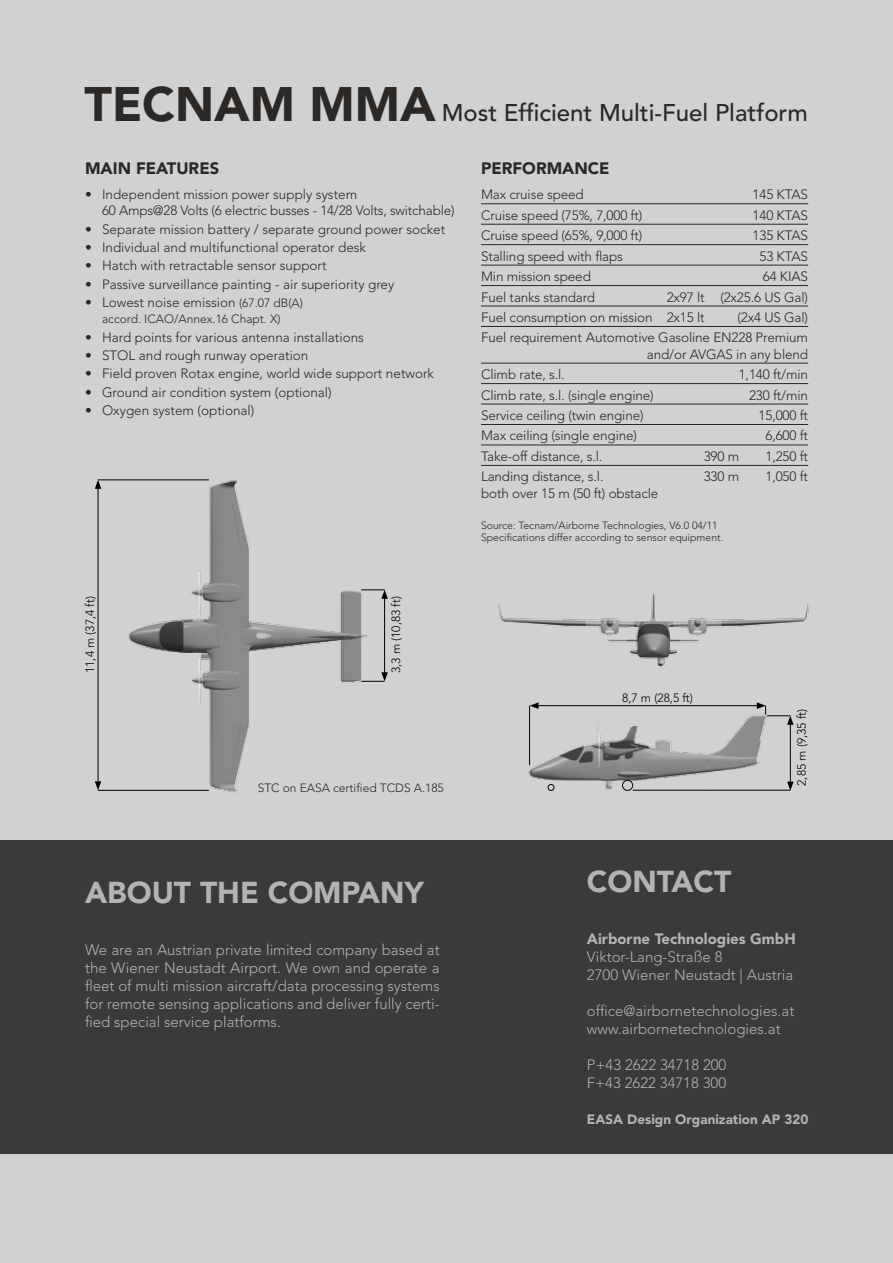
<style>
.page{position:relative;width:893px;height:1263px;background:#d0d1d2}
.page>*{position:absolute;margin:0;border:0;box-sizing:border-box;transform-origin:0 0}
.t1{font:900 48px "Avenir LT Std";color:#2c2825}
.t2{font:900 30px "Avenir LT Std";color:#b1b3b4}
.t3{font:500 24px "Avenir LT Std";color:#2c2825}
.t4{font:900 16.5px "Avenir LT Std";color:#2c2825}
.t5{font:300 15px/18px "Avenir LT Std";color:#b1b3b4}
.t6{font:900 15px "Avenir LT Std";color:#b1b3b4}
.t7{font:300 13.5px/20.4px "Avenir LT Std";letter-spacing:-.01em;color:#2c2825}
.t8{font:900 13.5px "Avenir LT Std";color:#b1b3b4}
.t9{font:300 12px "Avenir LT Std";color:#2c2825}
.t10{font:300 12px "Avenir LT Std";color:#000}
.t11{font:300 10.5px/12.6px "Avenir LT Std";color:#2c2825}
.s1{font-size:12px}
</style>
<div class="page">
<div style="left:0;top:840px;width:892px;height:313px;background:#3a393b"></div>
<img style="left:498px;top:594px;width:312px;height:74px">
<img style="left:528px;top:705px;width:266px;height:86px">
<hr style="left:536px;top:705px;width:223px;height:1px;background:#000">
<svg style="left:530px;top:702px;width:9px;height:7px"></svg>
<hr style="left:529px;top:706px;width:1px;height:59px;background:#000">
<div style="left:548px;top:784px;width:6px;height:7px;border:1px solid #000;border-radius:50%"></div>
<div style="left:622px;top:780px;width:11px;height:11px;border:1px solid #000;border-radius:50%"></div>
<hr style="left:790px;top:722px;width:1px;height:62px;background:#000">
<svg style="left:757px;top:702px;width:37px;height:23px"></svg>
<svg style="left:787px;top:782px;width:7px;height:9px"></svg>
<hr style="left:633px;top:790px;width:157px;height:1px;background:#000">
<img style="left:113px;top:479px;width:266px;height:313px">
<hr style="left:98px;top:480px;width:111px;height:1px;background:#000">
<hr style="left:98px;top:790px;width:111px;height:1px;background:#000">
<hr style="left:98px;top:486px;width:1px;height:298px;background:#000">
<svg style="left:95px;top:781px;width:6px;height:9px"></svg>
<svg style="left:95px;top:480px;width:6px;height:9px"></svg>
<hr style="left:384px;top:596px;width:1px;height:79px;background:#000">
<svg style="left:361px;top:590px;width:27px;height:9px"></svg>
<svg style="left:361px;top:672px;width:27px;height:10px"></svg>
<hr style="left:481px;top:203px;width:327px;height:1px;background:#2c2825">
<hr style="left:481px;top:224px;width:327px;height:1px;background:#2c2825">
<hr style="left:481px;top:244px;width:327px;height:1px;background:#2c2825">
<hr style="left:481px;top:265px;width:327px;height:1px;background:#2c2825">
<hr style="left:481px;top:285px;width:327px;height:1px;background:#2c2825">
<hr style="left:481px;top:306px;width:327px;height:1px;background:#2c2825">
<hr style="left:481px;top:326px;width:327px;height:1px;background:#2c2825">
<hr style="left:481px;top:363px;width:327px;height:1px;background:#2c2825">
<hr style="left:481px;top:383px;width:327px;height:1px;background:#2c2825">
<hr style="left:481px;top:404px;width:327px;height:1px;background:#2c2825">
<hr style="left:481px;top:424px;width:327px;height:1px;background:#2c2825">
<hr style="left:481px;top:445px;width:327px;height:1px;background:#2c2825">
<hr style="left:481px;top:465px;width:327px;height:1px;background:#2c2825">
<h1 class="t1" style="left:84px;top:76px;width:353px">TECNAM MMA</h1>
<h3 class="t3" style="left:442px;top:99px;width:368px">Most Efficient Multi-Fuel Platform</h3>
<p class="t4" style="left:85px;top:158px;width:136px">MAIN FEATURES</p>
<p class="t7" style="left:102px;top:187px;width:354px;line-height:16.2px;text-indent:-17px">• Independent mission power supply system<br>60 Amps@28 Volts (6 electric busses - 14/28 Volts, switchable)</p>
<p class="t7" style="left:85px;top:219px;width:362px">• Separate mission battery / separate ground power socket</p>
<p class="t7" style="left:85px;top:237px;width:283px">• Individual and multifunctional operator desk</p>
<p class="t7" style="left:85px;top:256px;width:243px">• Hatch with retractable sensor support</p>
<p class="t7" style="left:85px;top:274px;width:311px">• Passive surveillance painting - air superiority grey</p>
<p class="t7" style="left:85px;top:292px;width:219px">• Lowest noise emission <span class="s1">(67.07 dB(A)</span></p>
<p class="t9" style="left:102px;top:312px;width:180px">accord. ICAO/Annex.16 Chapt. X)</p>
<p class="t7" style="left:85px;top:327px;width:280px">• Hard points for various antenna installations</p>
<p class="t7" style="left:85px;top:345px;width:225px">• STOL and rough runway operation</p>
<p class="t7" style="left:85px;top:363px;width:350px">• Field proven Rotax engine, world wide support network</p>
<p class="t7" style="left:85px;top:382px;width:248px">• Ground air condition system (optional)</p>
<p class="t7" style="left:85px;top:400px;width:171px">• Oxygen system (optional)</p>
<p class="t10" style="left:83px;top:673px;width:79px;rotate:-90deg">11,4 m (37,4 ft)</p>
<p class="t10" style="left:389px;top:673px;width:79px;rotate:-90deg">3,3 m (10,83 ft)</p>
<p class="t9" style="left:258px;top:780px;width:188px">STC on EASA certified TCDS A.185</p>
<p class="t4" style="left:481px;top:158px;width:130px">PERFORMANCE</p>
<p class="t7" style="left:481px;top:184px;width:104px">Max cruise speed</p>
<p class="t7" style="left:753px;top:184px;width:57px">145 KTAS</p>
<p class="t7" style="left:481px;top:205px;width:163px">Cruise speed (75%, 7,000 ft)</p>
<p class="t7" style="left:753px;top:205px;width:57px">140 KTAS</p>
<p class="t7" style="left:481px;top:225px;width:163px">Cruise speed (65%, 9,000 ft)</p>
<p class="t7" style="left:753px;top:225px;width:57px">135 KTAS</p>
<p class="t7" style="left:481px;top:246px;width:143px">Stalling speed with flaps</p>
<p class="t7" style="left:759px;top:246px;width:50px">53 KTAS</p>
<p class="t7" style="left:481px;top:266px;width:111px">Min mission speed</p>
<p class="t7" style="left:763px;top:266px;width:47px">64 KIAS</p>
<p class="t7" style="left:481px;top:287px;width:116px">Fuel tanks standard</p>
<p class="t7" style="left:481px;top:287px;width:328px;text-indent:186px">2x97 lt (2x25.6 US Gal)<br>Fuel consumption on mission 2x15 lt</p>
<p class="t7" style="left:481px;top:307px;width:328px;text-align:right">(2x4 US Gal)<br>Fuel requirement Automotive Gasoline EN228 Premium</p>
<p class="t7" style="left:647px;top:344px;width:163px">and/or AVGAS in any blend</p>
<p class="t7" style="left:481px;top:364px;width:85px">Climb rate, s.l.</p>
<p class="t7" style="left:739px;top:364px;width:71px">1,140 ft/min</p>
<p class="t7" style="left:481px;top:385px;width:174px">Climb rate, s.l. (single engine)</p>
<p class="t7" style="left:749px;top:385px;width:61px">230 ft/min</p>
<p class="t7" style="left:481px;top:405px;width:164px">Service ceiling (twin engine)</p>
<p class="t7" style="left:758px;top:405px;width:51px">15,000 ft</p>
<p class="t7" style="left:481px;top:426px;width:158px">Max ceiling (single engine)</p>
<p class="t7" style="left:765px;top:426px;width:44px">6,600 ft</p>
<p class="t7" style="left:481px;top:446px;width:123px">Take-off distance, s.l.</p>
<p class="t7" style="left:704px;top:446px;width:37px">390 m</p>
<p class="t7" style="left:765px;top:446px;width:44px">1,250 ft</p>
<p class="t7" style="left:481px;top:467px;width:124px">Landing distance, s.l.</p>
<p class="t7" style="left:704px;top:467px;width:37px">330 m</p>
<p class="t7" style="left:765px;top:467px;width:44px">1,050 ft</p>
<p class="t7" style="left:481px;top:483px;width:179px">both over 15 m (50 ft) obstacle</p>
<p class="t11" style="left:481px;top:519px;width:244px">Source: Tecnam/Airborne Technologies, V6.0 04/11<br>Specifications differ according to sensor equipment.</p>
<p class="t10" style="left:622px;top:691px;width:72px">8,7 m (28,5 ft)</p>
<p class="t10" style="left:795px;top:786px;width:79px;rotate:-90deg">2,85 m (9,35 ft)</p>
<h2 class="t2" style="left:85px;top:874px;width:340px">ABOUT THE COMPANY</h2>
<p class="t5" style="left:85px;top:941px;width:356px;text-align:justify">We are an Austrian private limited company based at the Wiener Neustadt Airport. We own and operate a fleet of multi mission aircraft/data processing systems for remote sensing applications and deliver fully certi&shy;fied special service platforms.</p>
<h2 class="t2" style="left:587px;top:863px;width:146px">CONTACT</h2>
<p class="t6" style="left:587px;top:930px;width:210px">Airborne Technologies GmbH</p>
<p class="t5" style="left:587px;top:948px;width:208px">Viktor-Lang-Straße 8<br>2700 Wiener Neustadt | Austria</p>
<p class="t5" style="left:587px;top:1002px;width:209px">office@airbornetechnologies.at www.airbornetechnologies.at</p>
<p class="t5" style="left:587px;top:1056px;width:141px">P+43 2622 34718 200<br>F+43 2622 34718 300</p>
<p class="t8" style="left:587px;top:1111px;width:223px">EASA Design Organization AP 320</p>
</div>
